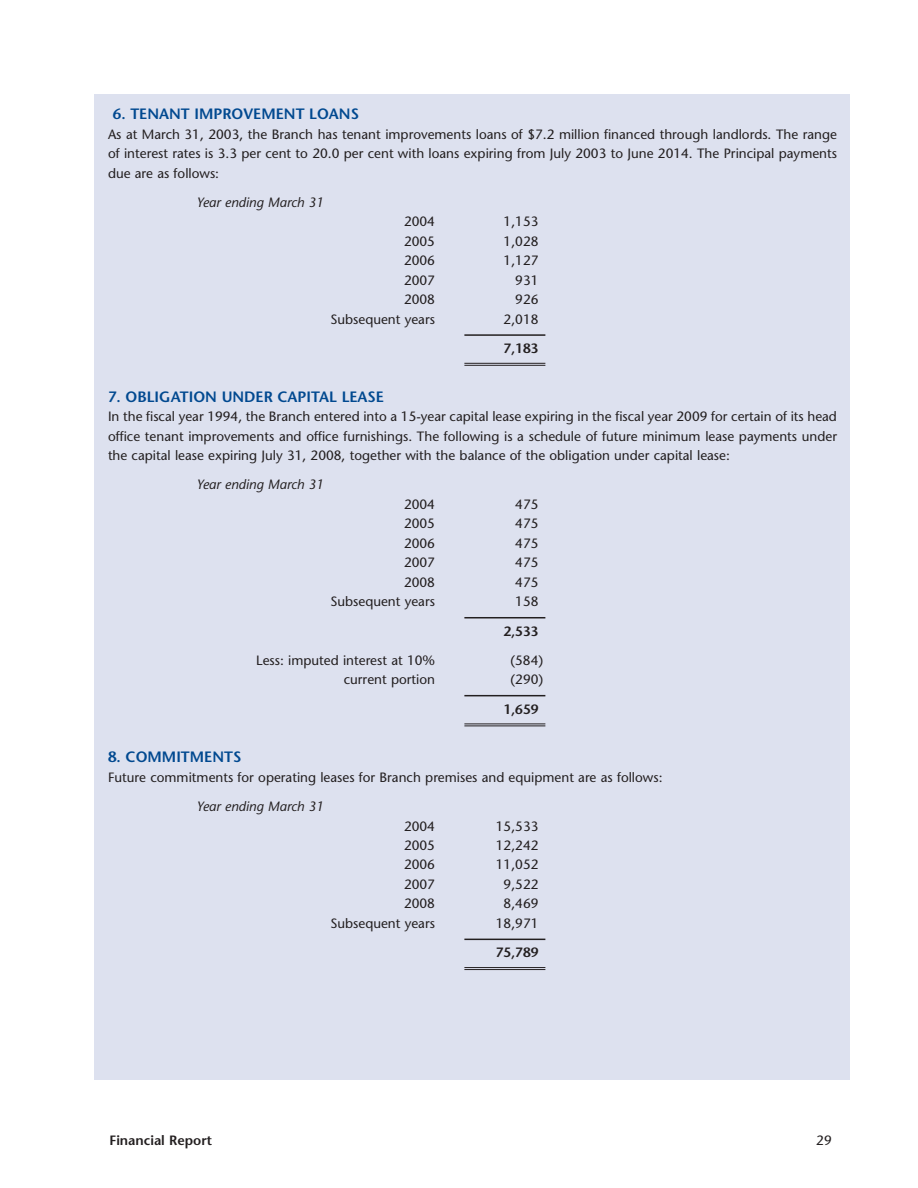
<style>
.page{position:relative;width:918px;height:1188px;background:#fff}
.page>*{position:absolute;margin:0;border:0;box-sizing:border-box;transform-origin:0 0}
.t1{font:600 15px "Stone Sans";color:#014990}
.t2{font:13.5px/19.5px "Stone Sans";color:#231f20;text-align:justify}
.t3{font:italic 13.5px "Stone Sans";color:#231f20}
.t4{font:600 13.5px "Stone Sans";color:#231f20}
</style>
<div class="page">
<div style="left:94px;top:94px;width:756px;height:986px;background:#dde1ef"></div>
<hr style="left:464px;top:334px;width:81px;height:2px;background:#231f20">
<hr style="left:464px;top:363px;width:81px;height:1px;background:#231f20">
<hr style="left:464px;top:365px;width:81px;height:1px;background:#231f20">
<hr style="left:464px;top:617px;width:81px;height:1px;background:#231f20">
<hr style="left:464px;top:695px;width:81px;height:1px;background:#231f20">
<hr style="left:464px;top:723px;width:81px;height:1px;background:#231f20">
<hr style="left:464px;top:725px;width:81px;height:1px;background:#231f20">
<hr style="left:464px;top:939px;width:81px;height:1px;background:#231f20">
<hr style="left:464px;top:967px;width:81px;height:1px;background:#231f20">
<hr style="left:464px;top:969px;width:81px;height:1px;background:#231f20">
<p class="t1" style="left:113px;top:108px;width:248px">6. TENANT IMPROVEMENT LOANS</p>
<p class="t2" style="left:108px;top:125px;width:731px">As at March 31, 2003, the Branch has tenant improvements loans of $7.2 million financed through landlords. The range of interest rates is 3.3 per cent to 20.0 per cent with loans expiring from July 2003 to June 2014. The Principal payments due are as follows:</p>
<p class="t3" style="left:196px;top:197px;width:129px">Year ending March 31</p>
<p class="t2" style="left:404px;top:213px;width:32px">2004</p>
<p class="t2" style="left:504px;top:213px;width:36px">1,153</p>
<p class="t2" style="left:404px;top:233px;width:32px">2005</p>
<p class="t2" style="left:504px;top:233px;width:36px">1,028</p>
<p class="t2" style="left:404px;top:252px;width:32px">2006</p>
<p class="t2" style="left:504px;top:252px;width:36px">1,127</p>
<p class="t2" style="left:404px;top:272px;width:32px">2007</p>
<p class="t2" style="left:515px;top:272px;width:25px">931</p>
<p class="t2" style="left:404px;top:291px;width:32px">2008</p>
<p class="t2" style="left:515px;top:291px;width:25px">926</p>
<p class="t2" style="left:331px;top:311px;width:106px">Subsequent years</p>
<p class="t2" style="left:504px;top:311px;width:36px">2,018</p>
<p class="t4" style="left:504px;top:343px;width:36px">7,183</p>
<p class="t1" style="left:108px;top:391px;width:278px">7. OBLIGATION UNDER CAPITAL LEASE</p>
<p class="t2" style="left:108px;top:408px;width:731px">In the fiscal year 1994, the Branch entered into a 15-year capital lease expiring in the fiscal year 2009 for certain of its head office tenant improvements and office furnishings. The following is a schedule of future minimum lease payments under the capital lease expiring July 31, 2008, together with the balance of the obligation under capital lease:</p>
<p class="t3" style="left:196px;top:479px;width:129px">Year ending March 31</p>
<p class="t2" style="left:404px;top:496px;width:32px">2004</p>
<p class="t2" style="left:515px;top:496px;width:25px">475</p>
<p class="t2" style="left:404px;top:515px;width:32px">2005</p>
<p class="t2" style="left:515px;top:515px;width:25px">475</p>
<p class="t2" style="left:404px;top:535px;width:32px">2006</p>
<p class="t2" style="left:515px;top:535px;width:25px">475</p>
<p class="t2" style="left:404px;top:554px;width:32px">2007</p>
<p class="t2" style="left:515px;top:554px;width:25px">475</p>
<p class="t2" style="left:404px;top:574px;width:32px">2008</p>
<p class="t2" style="left:515px;top:574px;width:25px">475</p>
<p class="t2" style="left:331px;top:593px;width:106px">Subsequent years</p>
<p class="t2" style="left:515px;top:593px;width:25px">158</p>
<p class="t4" style="left:504px;top:626px;width:36px">2,533</p>
<p class="t2" style="left:256px;top:652px;width:180px">Less: imputed interest at 10%</p>
<p class="t2" style="left:510px;top:652px;width:34px">(584)</p>
<p class="t2" style="left:344px;top:671px;width:93px">current portion</p>
<p class="t2" style="left:511px;top:671px;width:34px">(290)</p>
<p class="t4" style="left:504px;top:704px;width:36px">1,659</p>
<p class="t1" style="left:108px;top:751px;width:135px">8. COMMITMENTS</p>
<p class="t2" style="left:108px;top:769px;width:556px">Future commitments for operating leases for Branch premises and equipment are as follows:</p>
<p class="t3" style="left:196px;top:801px;width:129px">Year ending March 31</p>
<p class="t2" style="left:404px;top:817px;width:32px">2004</p>
<p class="t2" style="left:496px;top:817px;width:44px">15,533</p>
<p class="t2" style="left:404px;top:837px;width:32px">2005</p>
<p class="t2" style="left:496px;top:837px;width:44px">12,242</p>
<p class="t2" style="left:404px;top:856px;width:32px">2006</p>
<p class="t2" style="left:496px;top:856px;width:44px">11,052</p>
<p class="t2" style="left:404px;top:876px;width:32px">2007</p>
<p class="t2" style="left:504px;top:876px;width:36px">9,522</p>
<p class="t2" style="left:404px;top:895px;width:32px">2008</p>
<p class="t2" style="left:504px;top:895px;width:36px">8,469</p>
<p class="t2" style="left:331px;top:915px;width:106px">Subsequent years</p>
<p class="t2" style="left:496px;top:915px;width:44px">18,971</p>
<p class="t4" style="left:496px;top:947px;width:44px">75,789</p>
<p class="t4" style="left:110px;top:1135px;width:104px">Financial Report</p>
<p class="t2" style="left:816px;top:1132px;width:17px">29</p>
</div>
